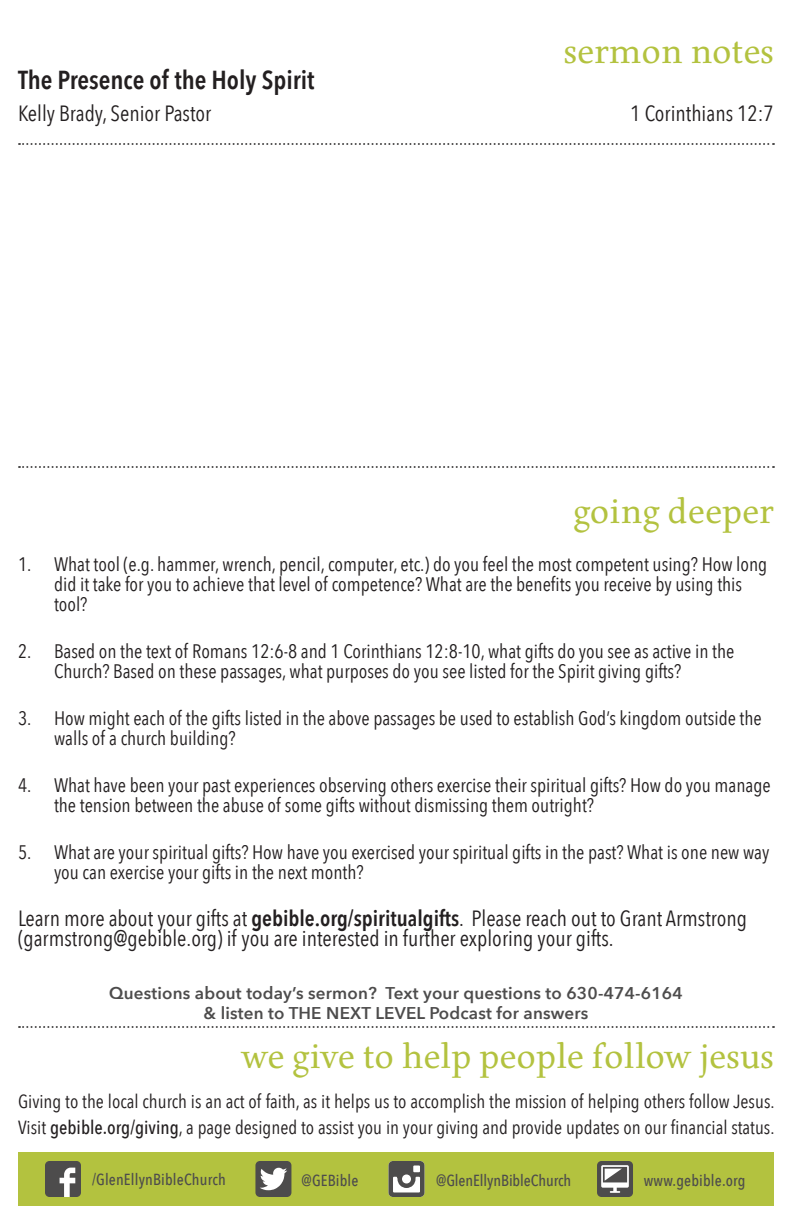
<style>
.page{position:relative;width:792px;height:1224px;background:#fff}
.page>*{position:absolute;margin:0;border:0;box-sizing:border-box;transform-origin:0 0}
.Section_Header{font:36px "Born";color:#b3c23f}
.SermonTitle{font:600 26px "Avenir Next Condensed";color:#231f20}
.GoingDeeper{font:22px/20px "Avenir Next Condensed";color:#231f20}
.SermonSpeaker_Passag{font:22px "Avenir Next Condensed";color:#231f20}
.t1{font:19.6px/20px "Avenir Next Condensed";color:#231f20}
.GoingDeeper-2{font:19px/26px "Avenir Next Condensed";color:#231f20}
.t2{font:600 17px "Avenir Next";letter-spacing:.01em;color:#4d4c4c}
.Social_Media{font:500 16px "Avenir Next Condensed";letter-spacing:.01em;color:#4d4c4c}
.s1{font-weight:600}
.s2{font-weight:500}
</style>
<div class="page">
<svg style="left:19px;top:143px;width:755px;height:2px"></svg>
<svg style="left:19px;top:466px;width:755px;height:2px"></svg>
<div style="left:18px;top:1152px;width:756px;height:54px;background:#b3c23f"></div>
<svg style="left:389px;top:1161px;width:36px;height:36px"></svg>
<svg style="left:255px;top:1161px;width:36px;height:36px"></svg>
<svg style="left:45px;top:1161px;width:36px;height:36px"></svg>
<svg style="left:597px;top:1161px;width:36px;height:36px"></svg>
<svg style="left:19px;top:1026px;width:755px;height:2px"></svg>
<p class="Section_Header" style="left:564px;top:30px;width:212px">sermon notes</p>
<p class="SermonTitle" style="left:18px;top:57px;width:298px">The Presence of the Holy Spirit</p>
<p class="SermonSpeaker_Passag" style="left:18px;top:94px;width:195px">Kelly Brady, Senior Pastor</p>
<p class="SermonSpeaker_Passag" style="left:630px;top:94px;width:145px">1 Corinthians 12:7</p>
<p class="Section_Header" style="left:573px;top:490px;width:202px">going deeper</p>
<p class="t1" style="left:54px;top:553px;width:715px;text-indent:-36px">1. What tool (e.g. hammer, wrench, pencil, computer, etc.) do you feel the most competent using? How long did it take for you to achieve that level of competence? What are the benefits you receive by using this tool?</p>
<p class="t1" style="left:54px;top:640px;width:682px;text-indent:-36px">2. Based on the text of Romans 12:6-8 and 1 Corinthians 12:8-10, what gifts do you see as active in the<br>Church? Based on these passages, what purposes do you see listed for the Spirit giving gifts?</p>
<p class="t1" style="left:54px;top:707px;width:709px;text-indent:-36px">3. How might each of the gifts listed in the above passages be used to establish God’s kingdom outside the walls of a church building?</p>
<p class="t1" style="left:54px;top:774px;width:718px;text-indent:-36px">4. What have been your past experiences observing others exercise their spiritual gifts? How do you manage the tension between the abuse of some gifts without dismissing them outright?</p>
<p class="t1" style="left:54px;top:841px;width:717px;text-indent:-36px">5. What are your spiritual gifts? How have you exercised your spiritual gifts in the past? What is one new way you can exercise your gifts in the next month?</p>
<p class="GoingDeeper" style="left:18px;top:907px;width:731px">Learn more about your gifts at <span class="s1">gebible.org/spiritualgifts</span>. Please reach out to Grant Armstrong (garmstrong@gebible.org) if you are interested in further exploring your gifts.</p>
<p class="t2" style="left:109px;top:979px;width:575px">Questions about today’s sermon? Text your questions to 630-474-6164</p>
<p class="t2" style="left:204px;top:999px;width:386px">&amp; listen to THE NEXT LEVEL Podcast for answers</p>
<p class="Section_Header" style="left:242px;top:1035px;width:534px">we give to help people follow jesus</p>
<p class="GoingDeeper-2" style="left:18px;top:1087px;width:758px">Giving to the local church is an act of faith, as it helps us to accomplish the mission of helping others follow Jesus.<br>Visit <span class="s2">gebible.org/giving</span>, a page designed to assist you in your giving and provide updates on our financial status.</p>
<p class="Social_Media" style="left:92px;top:1170px;width:135px">/GlenEllynBibleChurch</p>
<p class="Social_Media" style="left:302px;top:1171px;width:58px">@GEBible</p>
<p class="Social_Media" style="left:436px;top:1171px;width:137px">@GlenEllynBibleChurch</p>
<p class="Social_Media" style="left:644px;top:1171px;width:103px">www.gebible.org</p>
</div>
